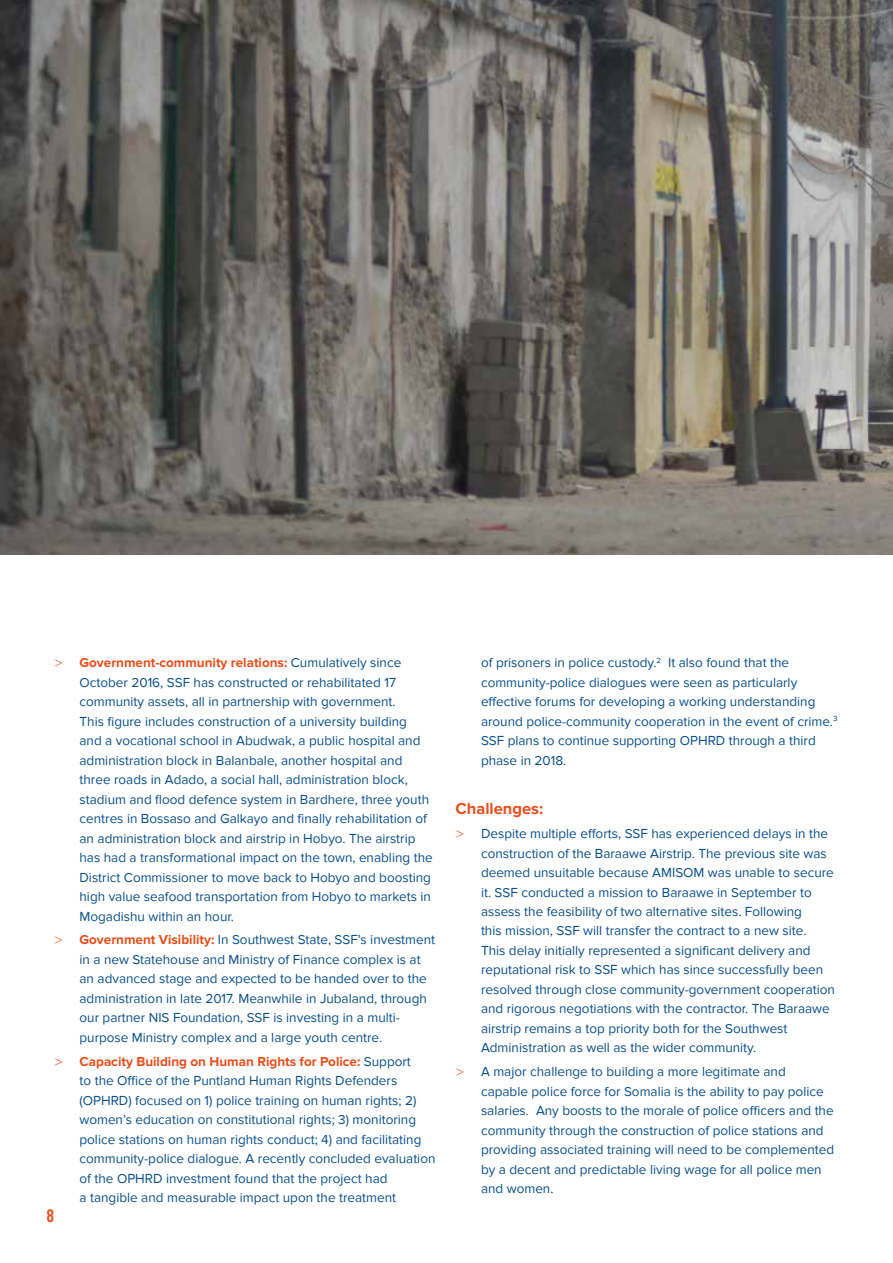
<style>
.page{position:relative;width:893px;height:1263px;background:#fff}
.page>*{position:absolute;margin:0;border:0;box-sizing:border-box;transform-origin:0 0}
.t1{font:700 18px "Bebas Neue";color:#e94e1b}
.t2{font:700 16.5px "Proxima Nova";color:#e94e1b}
.t3{font:13.5px/19.5px "Proxima Nova";color:#0a4e8a}
.s1{font-family:"Avenir";font-weight:300;color:#e94e1b}
.s2{font-weight:700;color:#e94e1b}
</style>
<div class="page">
<img style="left:0;top:0;width:893px;height:554px">
<p class="t3" style="left:80px;top:653px;width:355px;text-indent:-26px"><span class="s1">&gt;</span> <span class="s2">Government-community relations:</span> Cumulatively since October 2016, SSF has constructed or rehabilitated 17 community assets, all in partnership with government.<br>This figure includes construction of a university building<br>and a vocational school in Abudwak, a public hospital and administration block in Balanbale, another hospital and three roads in Adado, a social hall, administration block, stadium and flood defence system in Bardhere, three youth centres in Bossaso and Galkayo and finally rehabilitation of an administration block and airstrip in Hobyo. The airstrip has had a transformational impact on the town, enabling the District Commissioner to move back to Hobyo and boosting high value seafood transportation from Hobyo to markets in Mogadishu within an hour.</p>
<p class="t3" style="left:80px;top:930px;width:357px;text-indent:-26px"><span class="s1">&gt;</span> <span class="s2">Government Visibility:</span> In Southwest State, SSF’s investment in a new Statehouse and Ministry of Finance complex is at an advanced stage and expected to be handed over to the administration in late 2017. Meanwhile in Jubaland, through our partner NIS Foundation, SSF is investing in a multi&shy;purpose Ministry complex and a large youth centre.</p>
<p class="t3" style="left:80px;top:1051px;width:357px;text-indent:-26px"><span class="s1">&gt;</span> <span class="s2">Capacity Building on Human Rights for Police:</span> Support<br>to the Office of the Puntland Human Rights Defenders (OPHRD) focused on 1) police training on human rights; 2) women’s education on constitutional rights; 3) monitoring police stations on human rights conduct; 4) and facilitating community-police dialogue. A recently concluded evaluation of the OPHRD investment found that the project had<br>a tangible and measurable impact upon the treatment</p>
<h1 class="t1" style="left:47px;top:1206px;width:9px">8</h1>
<p class="t3" style="left:481px;top:653px;width:358px">of prisoners in police custody.<sup>2</sup> It also found that the community-police dialogues were seen as particularly effective forums for developing a working understanding around police-community cooperation in the event of crime.<sup>3<br></sup>SSF plans to continue supporting OPHRD through a third phase in 2018.</p>
<p class="t2" style="left:455px;top:799px;width:89px">Challenges:</p>
<p class="t3" style="left:481px;top:824px;width:356px;text-indent:-26px"><span class="s1">&gt;</span> Despite multiple efforts, SSF has experienced delays in the construction of the Baraawe Airstrip. The previous site was deemed unsuitable because AMISOM was unable to secure it. SSF conducted a mission to Baraawe in September to assess the feasibility of two alternative sites. Following<br>this mission, SSF will transfer the contract to a new site.<br>This delay initially represented a significant delivery and reputational risk to SSF which has since successfully been resolved through close community-government cooperation and rigorous negotiations with the contractor. The Baraawe airstrip remains a top priority both for the Southwest Administration as well as the wider community.</p>
<p class="t3" style="left:481px;top:1062px;width:355px;text-indent:-26px"><span class="s1">&gt;</span> A major challenge to building a more legitimate and capable police force for Somalia is the ability to pay police salaries. Any boosts to the morale of police officers and the community through the construction of police stations and providing associated training will need to be complemented by a decent and predictable living wage for all police men and women.</p>
</div>
